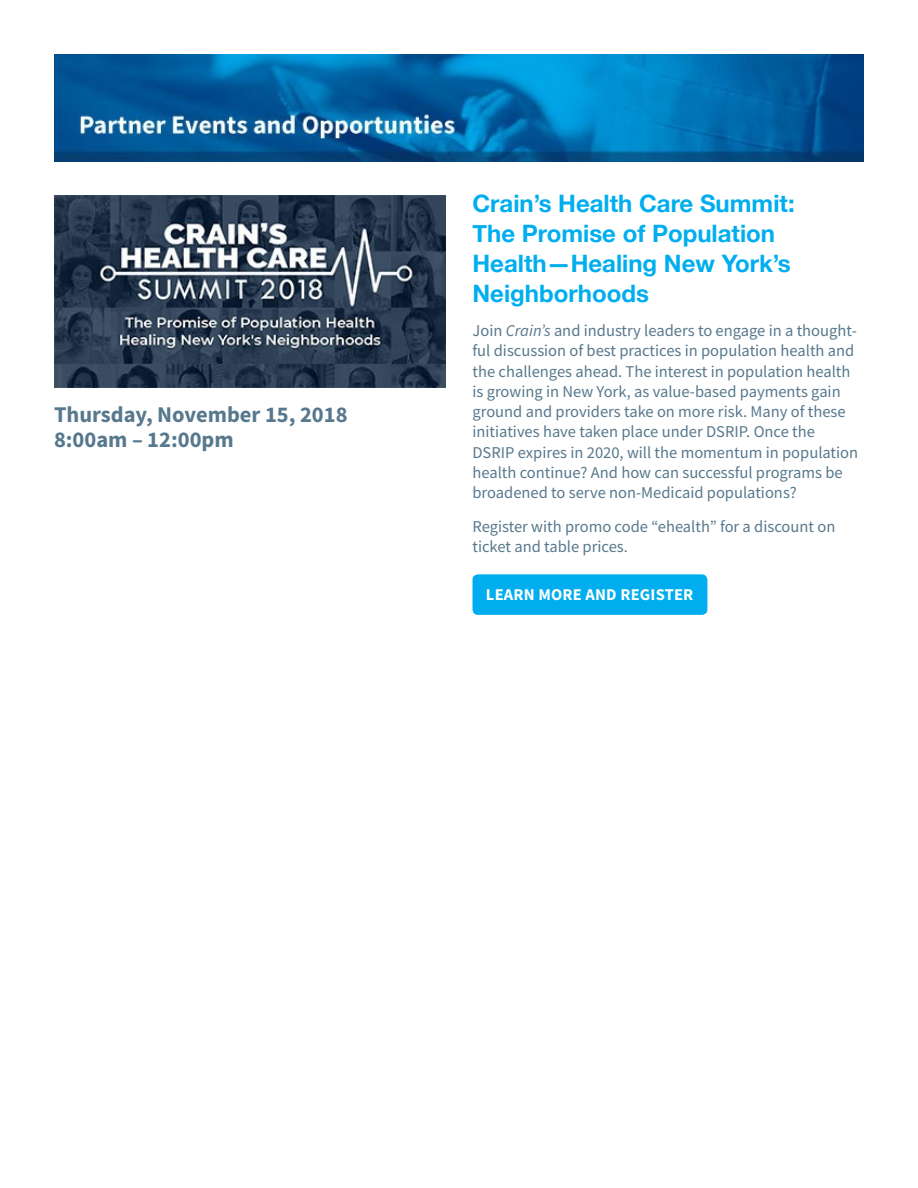
<style>
.page{position:relative;width:918px;height:1188px;background:#fff}
.page>*{position:absolute;margin:0;border:0;box-sizing:border-box;transform-origin:0 0}
.t1{font:700 24px/30px "Helvetica Neue";color:#00aeef}
.t2{font:700 22.5px/25.5px "Source Sans Pro";color:#57788d}
.t3{font:16.5px/20.2px "Source Sans Pro";color:#57788d}
.t4{font:700 16.5px "Source Sans Pro";letter-spacing:.01em;color:#fff}
.s1{font-style:italic}
</style>
<div class="page">
<img style="left:54px;top:54px;width:810px;height:108px">
<img style="left:54px;top:195px;width:392px;height:192px">
<div style="left:473px;top:574px;width:234px;height:41px;background:#00aeef;border-radius:5px"></div>
<h2 class="t2" style="left:54px;top:401px;width:295px">Thursday, November 15, 2018<br>8:00am – 12:00pm</h2>
<h1 class="t1" style="left:472px;top:189px;width:324px">Crain’s Health Care Summit:<br>The Promise of Population<br>Health—Healing New York’s<br>Neighborhoods</h1>
<p class="t3" style="left:472px;top:320px;width:387px">Join <span class="s1">Crain’s</span> and industry leaders to engage in a thought&shy;ful discussion of best practices in population health and the challenges ahead. The interest in population health is growing in New York, as value-based payments gain ground and providers take on more risk. Many of these initiatives have taken place under DSRIP. Once the DSRIP expires in 2020, will the momentum in population health continue? And how can successful programs be broadened to serve non-Medicaid populations?</p>
<p class="t3" style="left:472px;top:516px;width:364px">Register with promo code “ehealth” for a discount on ticket and table prices.</p>
<p class="t4" style="left:486px;top:583px;width:209px">LEARN MORE AND REGISTER</p>
</div>
